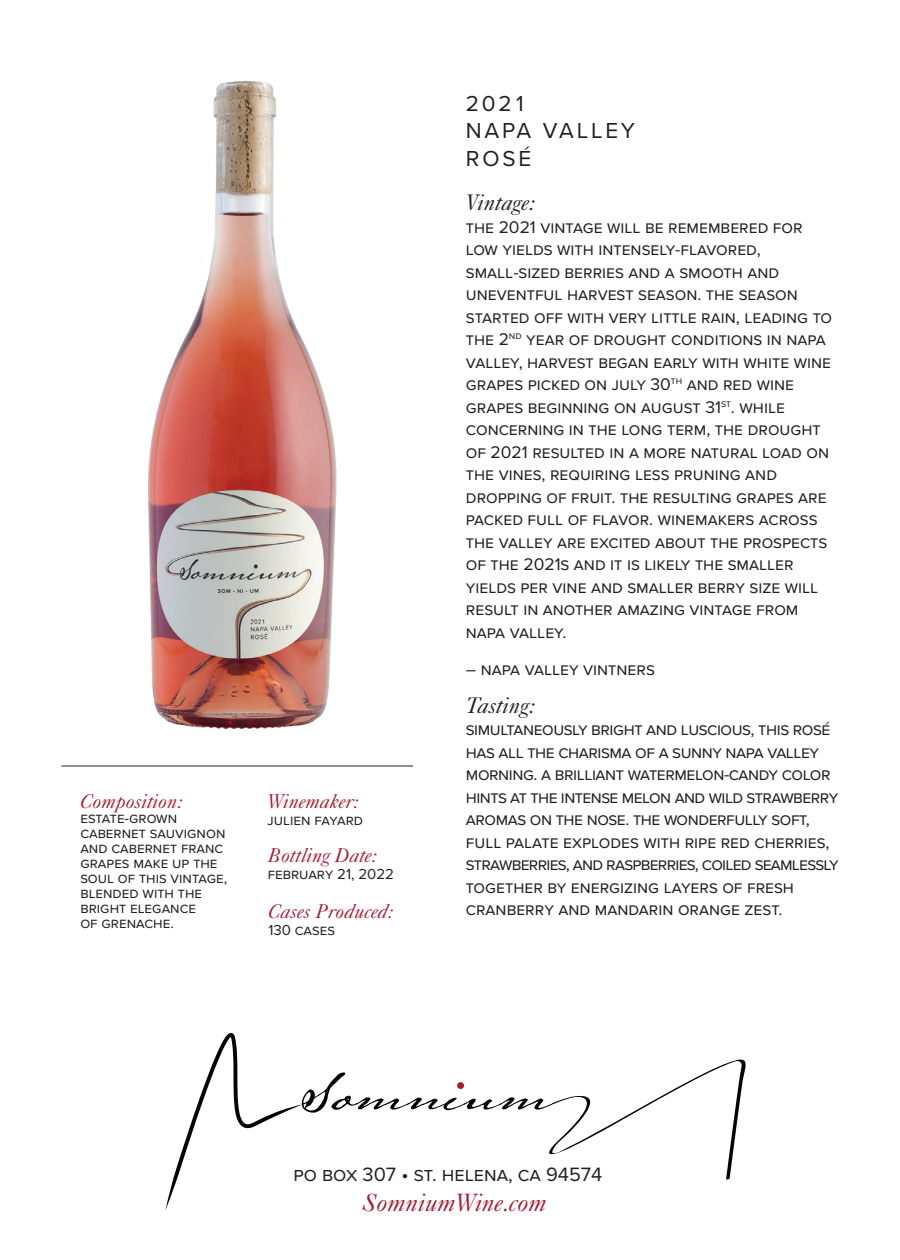
<style>
.page{position:relative;width:900px;height:1260px;background:#fff}
.page>*{position:absolute;margin:0;border:0;box-sizing:border-box;transform-origin:0 0}
.t1{font:italic 25px "Caslon Five Forty";color:#a31e35}
.t2{font:22.5px/27.5px "Proxima Nova";letter-spacing:.18em;color:#231f20}
.t3{font:italic 22.5px "Caslon Five Forty";color:#231f20}
.t4{font:italic 20px "Caslon Five Forty";color:#a31e35}
.t5{font:20px "Proxima Nova";color:#231f20}
.t6{font:17.5px/22.5px "Proxima Nova";color:#231f20}
.t7{font:17.5px/22.5px "Proxima Nova";letter-spacing:-.025em;color:#231f20}
.t8{font:15px/15px "Proxima Nova";color:#231f20}
</style>
<div class="page">
<svg style="left:165px;top:1033px;width:581px;height:177px"></svg>
<div style="left:457px;top:1082px;width:7px;height:7px;background:#a31e35;border-radius:50%"></div>
<img style="left:148px;top:80px;width:189px;height:649px">
<hr style="left:61px;top:766px;width:352px;height:1px;background:#231f20">
<p class="t4" style="left:80px;top:789px;width:103px">Composition:</p>
<p class="t8" style="left:80px;top:810px;width:148px">ESTATE-GROWN<br>CABERNET SAUVIGNON<br>AND CABERNET FRANC<br>GRAPES MAKE UP THE<br>SOUL OF THIS VINTAGE,<br>BLENDED WITH THE<br>BRIGHT ELEGANCE<br>OF GRENACHE.</p>
<p class="t4" style="left:268px;top:789px;width:92px">Winemaker:</p>
<p class="t8" style="left:268px;top:813px;width:97px">JULIEN FAYARD</p>
<p class="t4" style="left:268px;top:843px;width:110px">Bottling Date:</p>
<p class="t8" style="left:268px;top:867px;width:128px">FEBRUARY 21, 2022</p>
<p class="t4" style="left:268px;top:899px;width:126px">Cases Produced:</p>
<p class="t8" style="left:268px;top:923px;width:68px">130 CASES</p>
<p class="t2" style="left:466px;top:90px;width:169px">2021<br>NAPA VALLEY<br>ROSÉ</p>
<p class="t3" style="left:466px;top:189px;width:70px">Vintage:</p>
<p class="t6" style="left:466px;top:216px;width:368px">THE 2021 VINTAGE WILL BE REMEMBERED FOR LOW YIELDS WITH INTENSELY-FLAVORED, SMALL-SIZED BERRIES AND A SMOOTH AND UNEVENTFUL HARVEST SEASON. THE SEASON STARTED OFF WITH VERY LITTLE RAIN, LEADING TO THE 2<sup>ND</sup> YEAR OF DROUGHT CONDITIONS IN NAPA VALLEY, HARVEST BEGAN EARLY WITH WHITE WINE GRAPES PICKED ON JULY 30<sup>TH</sup> AND RED WINE GRAPES BEGINNING ON AUGUST 31<sup>ST</sup>. WHILE CONCERNING IN THE LONG TERM, THE DROUGHT OF 2021 RESULTED IN A MORE NATURAL LOAD ON THE VINES, REQUIRING LESS PRUNING AND DROPPING OF FRUIT. THE RESULTING GRAPES ARE PACKED FULL OF FLAVOR. WINEMAKERS ACROSS THE VALLEY ARE EXCITED ABOUT THE PROSPECTS OF THE 2021S AND IT IS LIKELY THE SMALLER YIELDS PER VINE AND SMALLER BERRY SIZE WILL RESULT IN ANOTHER AMAZING VINTAGE FROM NAPA VALLEY.</p>
<p class="t6" style="left:466px;top:659px;width:190px">– NAPA VALLEY VINTNERS</p>
<p class="t3" style="left:466px;top:692px;width:70px">Tasting:</p>
<p class="t7" style="left:466px;top:719px;width:374px">SIMULTANEOUSLY BRIGHT AND LUSCIOUS, THIS ROSÉ HAS ALL THE CHARISMA OF A SUNNY NAPA VALLEY MORNING. A BRILLIANT WATERMELON-CANDY COLOR HINTS AT THE INTENSE MELON AND WILD STRAWBERRY AROMAS ON THE NOSE. THE WONDERFULLY SOFT, FULL PALATE EXPLODES WITH RIPE RED CHERRIES, STRAWBERRIES, AND RASPBERRIES, COILED SEAMLESSLY TOGETHER BY ENERGIZING LAYERS OF FRESH CRANBERRY AND MANDARIN ORANGE ZEST.</p>
<p class="t5" style="left:293px;top:1163px;width:310px">PO BOX 307 • ST. HELENA, CA 94574</p>
<h1 class="t1" style="left:363px;top:1187px;width:186px">SomniumWine.com</h1>
</div>
